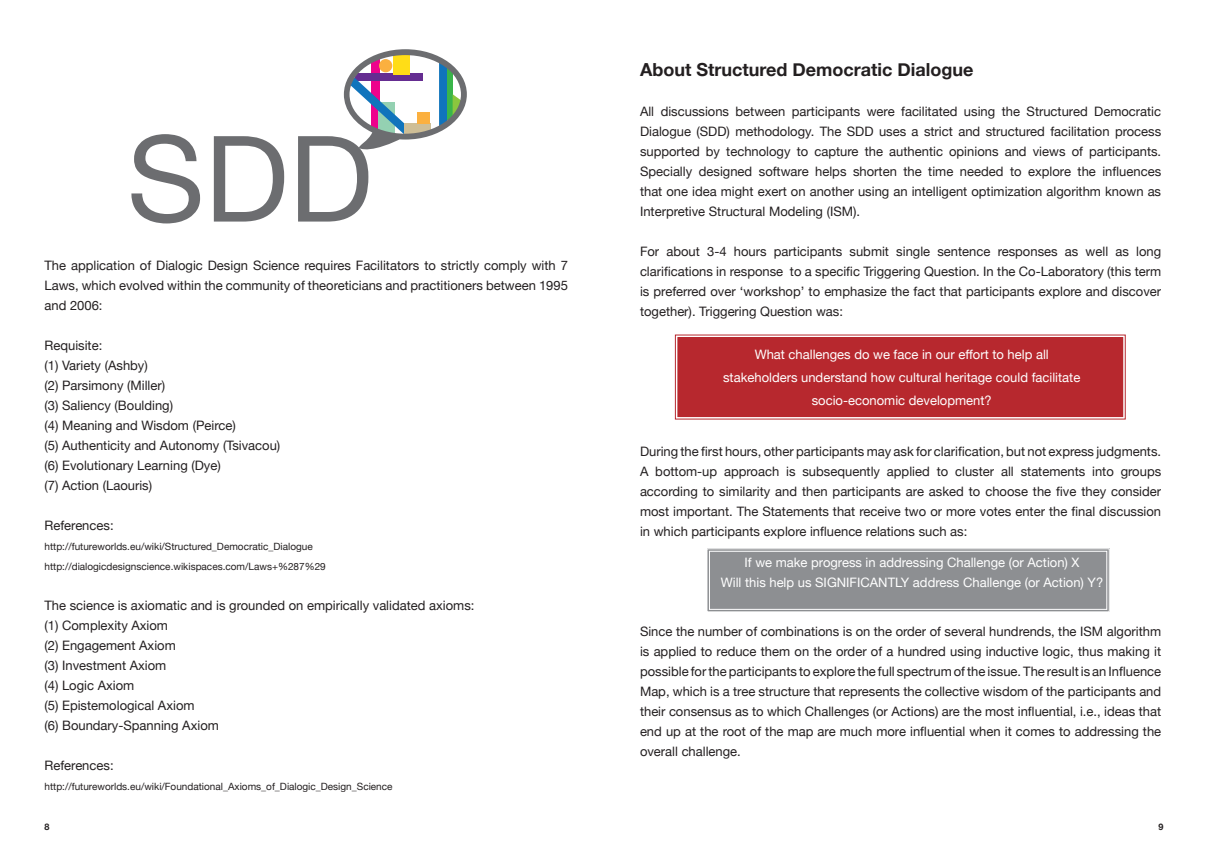
<style>
.page{position:relative;width:1208px;height:859px;background:#fff}
.page>*{position:absolute;margin:0;border:0;box-sizing:border-box;transform-origin:0 0}
.t1{font:700 18px "Helvetica Neue";color:#231f20}
.t2{font:13px/20px "Helvetica Neue";color:#231f20;text-align:justify}
.t3{font:13px/23px "Helvetica Neue";color:#fff;text-align:center}
.t4{font:10px/20px "Helvetica Neue";color:#231f20}
.t5{font:700 9px "Helvetica Neue";color:#231f20}
</style>
<div class="page">
<svg style="left:131px;top:134px;width:69px;height:89px"></svg>
<svg style="left:214px;top:136px;width:70px;height:86px"></svg>
<svg style="left:298px;top:49px;width:169px;height:173px"></svg>
<svg style="left:674px;top:334px;width:452px;height:86px;background:#bb343a"></svg>
<div style="left:677px;top:337px;width:446px;height:80px;border:1px solid #b7282e"></div>
<div style="left:680px;top:339px;width:440px;height:76px;border:1px solid #b7282e"></div>
<div style="left:708px;top:548px;width:402px;height:64px;background:#8d8f92"></div>
<div style="left:706px;top:548px;width:403px;height:64px;border:1px solid #fff"></div>
<div style="left:709px;top:551px;width:398px;height:59px;border:1px solid #fff"></div>
<p class="t2" style="left:44px;top:256px;width:525px">The application of Dialogic Design Science requires Facilitators to strictly comply with 7<br>Laws, which evolved within the community of theoreticians and practitioners between 1995 and 2006:</p>
<p class="t2" style="left:44px;top:336px;width:237px;text-align:left">Requisite:<br>(1) Variety (Ashby)<br>(2) Parsimony (Miller)<br>(3) Saliency (Boulding)<br>(4) Meaning and Wisdom (Peirce)<br>(5) Authenticity and Autonomy (Tsivacou) (6) Evolutionary Learning (Dye)<br>(7) Action (Laouris)</p>
<p class="t2" style="left:44px;top:516px;width:71px">References:</p>
<p class="t4" style="left:45px;top:537px;width:283px">http://futureworlds.eu/wiki/Structured_Democratic_Dialogue http://dialogicdesignscience.wikispaces.com/Laws+%287%29</p>
<p class="t2" style="left:45px;top:596px;width:431px;text-align:left">The science is axiomatic and is grounded on empirically validated axioms: (1) Complexity Axiom<br>(2) Engagement Axiom<br>(3) Investment Axiom<br>(4) Logic Axiom<br>(5) Epistemological Axiom<br>(6) Boundary-Spanning Axiom</p>
<p class="t2" style="left:45px;top:756px;width:71px">References:</p>
<p class="t4" style="left:45px;top:777px;width:349px">http://futureworlds.eu/wiki/Foundational_Axioms_of_Dialogic_Design_Science</p>
<h1 class="t1" style="left:640px;top:55px;width:335px">About Structured Democratic Dialogue</h1>
<p class="t2" style="left:640px;top:102px;width:523px">All discussions between participants were facilitated using the Structured Democratic Dialogue (SDD) methodology. The SDD uses a strict and structured facilitation process supported by technology to capture the authentic opinions and views of participants.<br>Specially designed software helps shorten the time needed to explore the influences that one idea might exert on another using an intelligent optimization algorithm known as Interpretive Structural Modeling (ISM).</p>
<p class="t2" style="left:640px;top:242px;width:523px">For about 3-4 hours participants submit single sentence responses as well as long clarifications in response to a specific Triggering Question. In the Co-Laboratory (this term is preferred over ‘workshop’ to emphasize the fact that participants explore and discover together). Triggering Question was:</p>
<p class="t3" style="left:723px;top:344px;width:359px">What challenges do we face in our effort to help all stakeholders understand how cultural heritage could facilitate socio-economic development?</p>
<p class="t2" style="left:640px;top:442px;width:523px">During the first hours, other participants may ask for clarification, but not express judgments.<br>A bottom-up approach is subsequently applied to cluster all statements into groups according to similarity and then participants are asked to choose the five they consider most important. The Statements that receive two or more votes enter the final discussion in which participants explore influence relations such as:</p>
<p class="t3" style="left:721px;top:554px;width:384px;line-height:20px">If we make progress in addressing Challenge (or Action) X<br>Will this help us SIGNIFICANTLY address Challenge (or Action) Y?</p>
<p class="t2" style="left:640px;top:622px;width:523px">Since the number of combinations is on the order of several hundrends, the ISM algorithm is applied to reduce them on the order of a hundred using inductive logic, thus making it possible for the participants to explore the full spectrum of the issue. The result is an Influence Map, which is a tree structure that represents the collective wisdom of the participants and their consensus as to which Challenges (or Actions) are the most influential, i.e., ideas that end up at the root of the map are much more influential when it comes to addressing the overall challenge.</p>
<p class="t5" style="left:45px;top:820px;width:7px">8</p>
<p class="t5" style="left:1158px;top:819px;width:7px">9</p>
</div>
